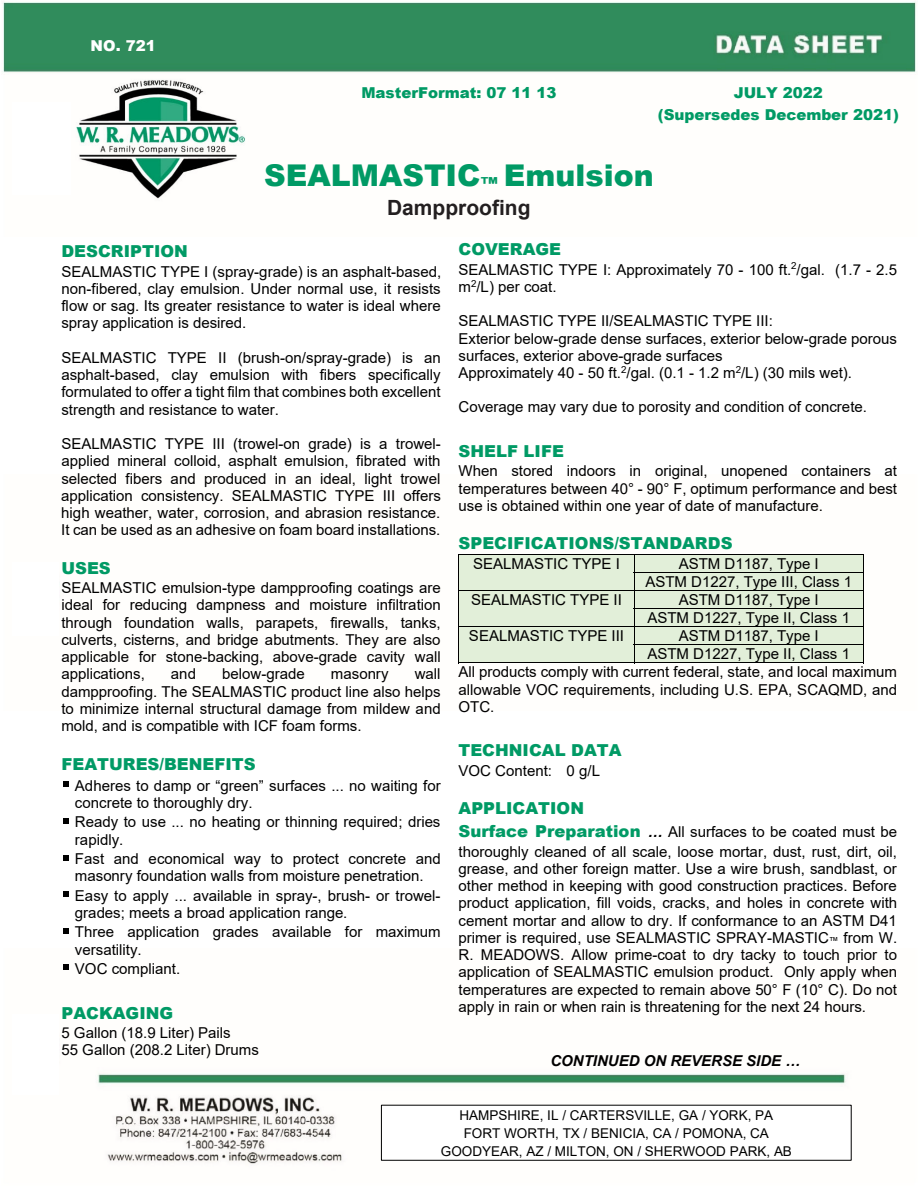
<style>
.page{position:relative;width:918px;height:1188px;background:#fff}
.page>*{position:absolute;margin:0;border:0;box-sizing:border-box;transform-origin:0 0}
.t1{font:900 30px "Arial";color:#009a65}
.t2{font:700 21px "Arial";color:#231f20}
.t3{font:900 16.5px "Arial";color:#009a65}
.t4{font:15px/17.2px "Arial";color:#000}
.t5{font:900 15px/21.1px "Arial";color:#009a65;text-align:center}
.t6{font:italic 700 15px "Arial";color:#000}
.t7{font:900 15px "Arial";color:#fff}
.t8{font:13.5px/17.9px "Arial";color:#000;text-align:center}
.s1{font-weight:900;font-size:16.5px;color:#009a65}
.s2{font-weight:700;font-style:italic}
.s3{font-size:9.75px}
</style>
<div class="page">
<img style="left:2px;top:1px;width:914px;height:1163px">
<svg style="left:63px;top:782px;width:5px;height:5px"></svg>
<svg style="left:63px;top:818px;width:5px;height:6px"></svg>
<svg style="left:63px;top:855px;width:5px;height:5px"></svg>
<svg style="left:63px;top:892px;width:5px;height:5px"></svg>
<svg style="left:63px;top:928px;width:5px;height:5px"></svg>
<svg style="left:63px;top:965px;width:5px;height:5px"></svg>
<div style="left:381px;top:1105px;width:470px;height:55px;background:#fff"></div>
<div style="left:381px;top:1105px;width:471px;height:56px;border:1px solid #000"></div>
<div style="left:459px;top:555px;width:175px;height:35px;background:#e2efd9"></div>
<div style="left:634px;top:555px;width:229px;height:17px;background:#e2efd9"></div>
<hr style="left:459px;top:554px;width:405px;height:1px;background:#000">
<div style="left:634px;top:573px;width:229px;height:17px;background:#e2efd9"></div>
<hr style="left:634px;top:572px;width:230px;height:1px;background:#000">
<div style="left:459px;top:591px;width:175px;height:35px;background:#e2efd9"></div>
<div style="left:634px;top:591px;width:229px;height:17px;background:#e2efd9"></div>
<hr style="left:459px;top:590px;width:405px;height:1px;background:#000">
<div style="left:634px;top:609px;width:229px;height:17px;background:#e2efd9"></div>
<hr style="left:634px;top:608px;width:230px;height:1px;background:#000">
<div style="left:459px;top:627px;width:175px;height:35px;background:#e2efd9"></div>
<div style="left:634px;top:627px;width:229px;height:17px;background:#e2efd9"></div>
<hr style="left:459px;top:626px;width:405px;height:1px;background:#000">
<div style="left:634px;top:645px;width:229px;height:17px;background:#e2efd9"></div>
<hr style="left:634px;top:644px;width:230px;height:1px;background:#000">
<hr style="left:459px;top:662px;width:175px;height:1px;background:#000">
<svg style="left:634px;top:555px;width:1px;height:107px"></svg>
<hr style="left:634px;top:662px;width:229px;height:1px;background:#000">
<svg style="left:863px;top:555px;width:1px;height:108px"></svg>
<div style="left:12px;top:102px;width:58px;height:93px;background:#fff"></div>
<div style="left:12px;top:562px;width:46px;height:74px;background:#fff"></div>
<div style="left:12px;top:1014px;width:46px;height:81px;background:#fff"></div>
<p class="t7" style="left:91px;top:35px;width:67px">NO. 721</p>
<p class="t5" style="left:361px;top:82px;width:197px">MasterFormat: 07 11 13</p>
<p class="t5" style="left:658px;top:82px;width:243px">JULY 2022<br>(Supersedes December 2021)</p>
<h1 class="t1" style="left:264px;top:153px;width:391px">SEALMASTIC<sub>™</sub> Emulsion</h1>
<h2 class="t2" style="left:387px;top:193px;width:145px">Dampproofing</h2>
<p class="t3" style="left:61px;top:239px;width:128px">DESCRIPTION</p>
<p class="t4" style="left:61px;top:263px;width:381px;text-align:justify">SEALMASTIC TYPE I (spray-grade) is an asphalt-based, non-fibered, clay emulsion. Under normal use, it resists flow or sag. Its greater resistance to water is ideal where spray application is desired.</p>
<p class="t4" style="left:61px;top:349px;width:381px;text-align:justify">SEALMASTIC TYPE II (brush-on/spray-grade) is an asphalt-based, clay emulsion with fibers specifically formulated to offer a tight film that combines both excellent strength and resistance to water.</p>
<p class="t4" style="left:61px;top:435px;width:381px;text-align:justify">SEALMASTIC TYPE III (trowel-on grade) is a trowel&shy;applied mineral colloid, asphalt emulsion, fibrated with selected fibers and produced in an ideal, light trowel application consistency. SEALMASTIC TYPE III offers high weather, water, corrosion, and abrasion resistance.<br>It can be used as an adhesive on foam board installations.</p>
<p class="t3" style="left:61px;top:556px;width:51px">USES</p>
<p class="t4" style="left:61px;top:579px;width:381px;text-align:justify">SEALMASTIC emulsion-type dampproofing coatings are ideal for reducing dampness and moisture infiltration through foundation walls, parapets, firewalls, tanks, culverts, cisterns, and bridge abutments. They are also applicable for stone-backing, above-grade cavity wall applications,</p>
<p class="t4" style="left:61px;top:665px;width:381px;text-align:justify;text-indent:353px">wall dampproofing. The SEALMASTIC product line also helps to minimize internal structural damage from mildew and mold, and is compatible with ICF foam forms.</p>
<p class="t3" style="left:61px;top:752px;width:196px">FEATURES/BENEFITS</p>
<p class="t4" style="left:75px;top:777px;width:367px">Adheres to damp or “green” surfaces ... no waiting for concrete to thoroughly dry.</p>
<p class="t4" style="left:75px;top:813px;width:367px">Ready to use ... no heating or thinning required; dries rapidly.</p>
<p class="t4" style="left:75px;top:850px;width:367px">Fast and economical way to protect concrete and masonry foundation walls from moisture penetration.</p>
<p class="t4" style="left:75px;top:887px;width:367px">Easy to apply ... available in spray-, brush- or trowel&shy;grades; meets a broad application range.</p>
<p class="t4" style="left:75px;top:923px;width:367px">Three application grades available for maximum versatility.</p>
<p class="t4" style="left:75px;top:960px;width:107px">VOC compliant.</p>
<p class="t3" style="left:61px;top:1001px;width:113px">PACKAGING</p>
<p class="t4" style="left:61px;top:1024px;width:199px">5 Gallon (18.9 Liter) Pails<br>55 Gallon (208.2 Liter) Drums</p>
<p class="t4" style="left:171px;top:665px;width:27px">and</p>
<p class="t4" style="left:222px;top:665px;width:84px">below-grade</p>
<p class="t4" style="left:331px;top:665px;width:59px">masonry</p>
<p class="t3" style="left:459px;top:237px;width:104px">COVERAGE</p>
<p class="t4" style="left:459px;top:261px;width:440px">SEALMASTIC TYPE I: Approximately 70 - 100 ft.<sup>2</sup>/gal. (1.7 - 2.5 m<sup>2</sup>/L) per coat.</p>
<p class="t4" style="left:459px;top:312px;width:440px">SEALMASTIC TYPE II/SEALMASTIC TYPE III:<br>Exterior below-grade dense surfaces, exterior below-grade porous surfaces, exterior above-grade surfaces<br>Approximately 40 - 50 ft.<sup>2</sup>/gal. (0.1 - 1.2 m<sup>2</sup>/L) (30 mils wet).</p>
<p class="t4" style="left:459px;top:398px;width:410px">Coverage may vary due to porosity and condition of concrete.</p>
<p class="t3" style="left:459px;top:439px;width:107px">SHELF LIFE</p>
<p class="t4" style="left:459px;top:462px;width:440px;text-align:justify">When stored indoors in original, unopened containers at temperatures between 40° - 90° F, optimum performance and best use is obtained within one year of date of manufacture.</p>
<p class="t3" style="left:459px;top:531px;width:276px">SPECIFICATIONS/STANDARDS</p>
<p class="t4" style="left:473px;top:555px;width:148px">SEALMASTIC TYPE I</p>
<p class="t4" style="left:645px;top:555px;width:208px;line-height:18px;text-align:center">ASTM D1187, Type I<br>ASTM D1227, Type III, Class 1</p>
<p class="t4" style="left:471px;top:591px;width:152px">SEALMASTIC TYPE II</p>
<p class="t4" style="left:647px;top:591px;width:204px;line-height:18px;text-align:center">ASTM D1187, Type I<br>ASTM D1227, Type II, Class 1</p>
<p class="t4" style="left:469px;top:627px;width:157px">SEALMASTIC TYPE III</p>
<p class="t4" style="left:679px;top:627px;width:142px">ASTM D1187, Type I</p>
<p class="t4" style="left:647px;top:645px;width:204px">ASTM D1227, Type II, Class 1</p>
<p class="t4" style="left:459px;top:663px;width:440px">All products comply with current federal, state, and local maximum</p>
<p class="t4" style="left:459px;top:681px;width:440px">allowable VOC requirements, including U.S. EPA, SCAQMD, and</p>
<p class="t4" style="left:459px;top:698px;width:37px">OTC.</p>
<p class="t3" style="left:459px;top:738px;width:165px">TECHNICAL DATA</p>
<p class="t4" style="left:459px;top:762px;width:143px">VOC Content: 0 g/L</p>
<p class="t3" style="left:459px;top:796px;width:127px">APPLICATION</p>
<p class="t4" style="left:459px;top:822px;width:440px;line-height:19.2px"><span class="s1">Surface Preparation</span> <span class="s2">…</span> All surfaces to be coated must be thoroughly cleaned of all scale, loose mortar, dust, rust, dirt, oil,</p>
<p class="t4" style="left:458px;top:860px;width:440px;text-align:justify">grease, and other foreign matter. Use a wire brush, sandblast, or other method in keeping with good construction practices. Before product application, fill voids, cracks, and holes in concrete with cement mortar and allow to dry. If conformance to an ASTM D41 primer is required, use SEALMASTIC SPRAY-MASTIC<span class="s3">™</span> from W.<br>R. MEADOWS. Allow prime-coat to dry tacky to touch prior to application of SEALMASTIC emulsion product. Only apply when temperatures are expected to remain above 50° F (10° C). Do not apply in rain or when rain is threatening for the next 24 hours.</p>
<p class="t6" style="left:550px;top:1051px;width:252px">CONTINUED ON REVERSE SIDE …</p>
<p class="t8" style="left:441px;top:1107px;width:353px">HAMPSHIRE, IL / CARTERSVILLE, GA / YORK, PA<br>FORT WORTH, TX / BENICIA, CA / POMONA, CA<br>GOODYEAR, AZ / MILTON, ON / SHERWOOD PARK, AB</p>
</div>
